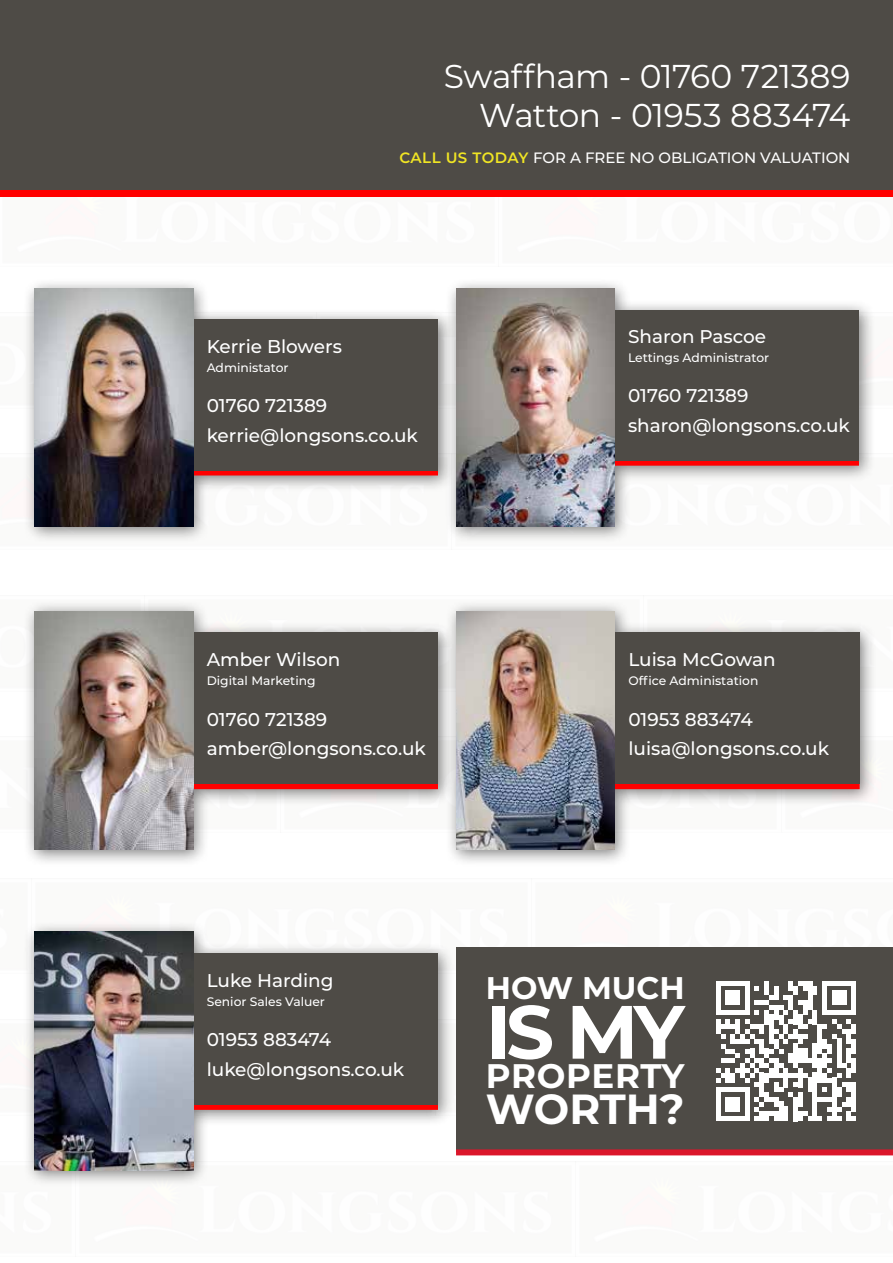
<style>
.page{position:relative;width:893px;height:1263px;background:#fff}
.page>*{position:absolute;margin:0;border:0;box-sizing:border-box;transform-origin:0 0}
.t1{font:700 75.3px "Montserrat";color:#fff}
.t2{font:700 42.15px "Montserrat";letter-spacing:-.005em;color:#fff}
.t3{font:700 34.05px "Montserrat";letter-spacing:.01em;color:#fff}
.t4{font:33px/39px "Montserrat";letter-spacing:-.01em;color:#fff;text-align:right}
.t5{font:700 31.2px "Montserrat";color:#fff}
.t6{font:500 18.45px/29.7px "Montserrat";color:#fff}
.t7{font:500 15px "Montserrat";color:#fff}
.t8{font:500 12.3px "Montserrat";color:#fff}
.s1{font-weight:600;color:#f0e524}
</style>
<div class="page">
<div style="left:0;top:0;width:893px;height:190px;background:#4e4b46"></div>
<div style="left:0;top:190px;width:893px;height:7px;background:#f00"></div>
<div style="left:23px;top:277px;width:432px;height:266px;background:#000;opacity:.5"></div>
<svg style="left:193px;top:470px;width:245px;height:5px"></svg>
<div style="left:165px;top:319px;width:273px;height:151px;background:#4e4b46"></div>
<img style="left:34px;top:289px;width:159px;height:237px">
<div style="left:23px;top:600px;width:432px;height:267px;background:#000;opacity:.5"></div>
<div style="left:84px;top:783px;width:354px;height:6px;background:#f00"></div>
<div style="left:165px;top:633px;width:273px;height:151px;background:#4e4b46"></div>
<img style="left:34px;top:611px;width:159px;height:238px">
<div style="left:23px;top:921px;width:432px;height:266px;background:#000;opacity:.5"></div>
<div style="left:84px;top:1104px;width:354px;height:6px;background:#f00"></div>
<div style="left:165px;top:953px;width:273px;height:151px;background:#4e4b46"></div>
<img style="left:34px;top:932px;width:159px;height:238px">
<div style="left:445px;top:600px;width:432px;height:267px;background:#000;opacity:.5"></div>
<div style="left:506px;top:783px;width:354px;height:6px;background:#f00"></div>
<div style="left:587px;top:633px;width:273px;height:151px;background:#4e4b46"></div>
<img style="left:456px;top:611px;width:159px;height:238px">
<div style="left:445px;top:277px;width:431px;height:266px;background:#000;opacity:.5"></div>
<div style="left:506px;top:459px;width:353px;height:7px;background:#f00"></div>
<div style="left:587px;top:310px;width:272px;height:151px;background:#4e4b46"></div>
<img style="left:456px;top:289px;width:158px;height:237px">
<div style="left:456px;top:947px;width:437px;height:205px;background:#4e4b46"></div>
<svg style="left:716px;top:981px;width:140px;height:140px"></svg>
<div style="left:456px;top:1149px;width:437px;height:6px;background:#db162a"></div>
<h3 class="t4" style="left:444px;top:56px;width:408px">Swaffham - 01760 721389<br>Watton - 01953 883474</h3>
<p class="t7" style="left:399px;top:147px;width:453px"><span class="s1">CALL US TODAY</span> FOR A FREE NO OBLIGATION VALUATION</p>
<p class="t6" style="left:207px;top:331px;width:137px">Kerrie Blowers</p>
<p class="t8" style="left:207px;top:359px;width:83px">Administator</p>
<p class="t6" style="left:628px;top:321px;width:140px">Sharon Pascoe</p>
<p class="t8" style="left:628px;top:349px;width:143px">Lettings Administrator</p>
<p class="t6" style="left:207px;top:390px;width:213px">01760 721389 kerrie@longsons.co.uk</p>
<p class="t6" style="left:628px;top:380px;width:223px">01760 721389 sharon@longsons.co.uk</p>
<p class="t6" style="left:207px;top:644px;width:135px">Amber Wilson</p>
<p class="t6" style="left:628px;top:644px;width:149px">Luisa McGowan</p>
<p class="t8" style="left:207px;top:672px;width:111px">Digital Marketing</p>
<p class="t8" style="left:628px;top:672px;width:132px">Office Administation</p>
<p class="t6" style="left:207px;top:703px;width:221px">01760 721389 amber@longsons.co.uk</p>
<p class="t6" style="left:628px;top:703px;width:202px">01953 883474 luisa@longsons.co.uk</p>
<p class="t6" style="left:207px;top:965px;width:128px">Luke Harding</p>
<p class="t8" style="left:207px;top:993px;width:120px">Senior Sales Valuer</p>
<p class="t6" style="left:207px;top:1024px;width:199px">01953 883474 luke@longsons.co.uk</p>
<h3 class="t5" style="left:486px;top:966px;width:200px">HOW MUCH</h3>
<h1 class="t1" style="left:486px;top:978px;width:200px">IS MY</h1>
<h3 class="t3" style="left:486px;top:1052px;width:200px">PROPERTY</h3>
<h2 class="t2" style="left:486px;top:1079px;width:200px">WORTH?</h2>
</div>
